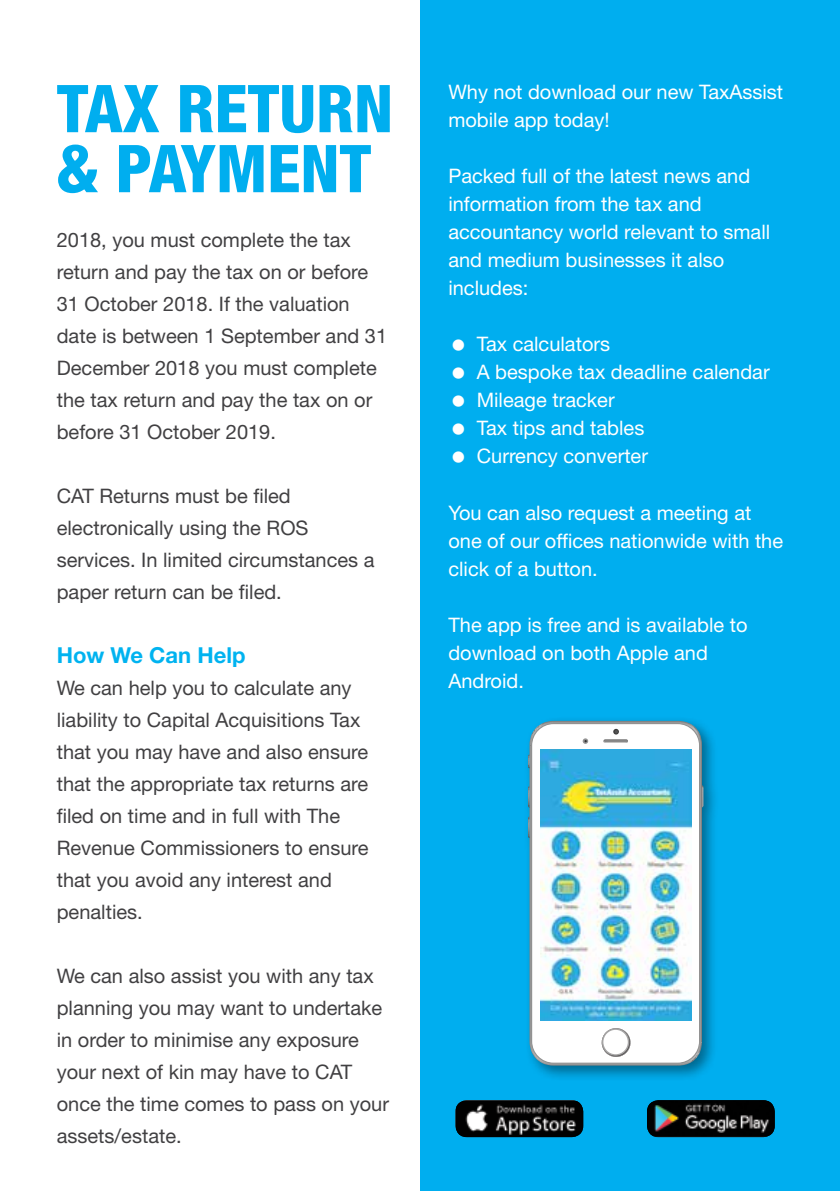
<style>
.page{position:relative;width:840px;height:1191px;background:#fff}
.page>*{position:absolute;margin:0;border:0;box-sizing:border-box;transform-origin:0 0}
.t1{font:800 condensed 66px/60px "Helvetica Neue LT Std";color:#00aeef}
.t2{font:700 22px "Helvetica Neue LT Std";color:#00b3f0}
.t3{font:20px/32px "Helvetica Neue LT Std";color:#414042}
.t4{font:20px/28px "Helvetica Neue LT Std";color:#fff}
</style>
<div class="page">
<div style="left:420px;top:0;width:419px;height:1191px;background:#00aeef"></div>
<img style="left:455px;top:1100px;width:128px;height:37px">
<img style="left:647px;top:1100px;width:127px;height:37px">
<div style="left:522px;top:716px;width:197px;height:366px;background:#000;opacity:.4"></div>
<svg style="left:529px;top:721px;width:172px;height:344px;background:#74949f"></svg>
<svg style="left:530px;top:723px;width:169px;height:340px;background:#eef2f4"></svg>
<svg style="left:599px;top:1026px;width:32px;height:32px"></svg>
<svg style="left:601px;top:1028px;width:28px;height:27px"></svg>
<div style="left:603px;top:1029px;width:24px;height:25px;background:#fff;border-radius:50%"></div>
<svg style="left:582px;top:738px;width:6px;height:6px"></svg>
<svg style="left:603px;top:729px;width:24px;height:14px"></svg>
<svg style="left:527px;top:754px;width:2px;height:14px"></svg>
<svg style="left:527px;top:786px;width:2px;height:21px"></svg>
<svg style="left:527px;top:816px;width:2px;height:22px"></svg>
<svg style="left:701px;top:785px;width:2px;height:22px"></svg>
<svg style="left:535px;top:754px;width:159px;height:268px;background:#e6f5fb"></svg>
<img style="left:539px;top:750px;width:152px;height:270px">
<h1 class="t1" style="left:57px;top:78px;width:338px">TAX RETURN &amp; PAYMENT</h1>
<p class="t3" style="left:57px;top:223px;width:332px">2018, you must complete the tax return and pay the tax on or before<br>31 October 2018. If the valuation date is between 1 September and 31<br>December 2018 you must complete the tax return and pay the tax on or before 31 October 2019.</p>
<p class="t3" style="left:57px;top:479px;width:319px">CAT Returns must be filed electronically using the ROS services. In limited circumstances a paper return can be filed.</p>
<p class="t2" style="left:57px;top:641px;width:190px">How We Can Help</p>
<p class="t3" style="left:57px;top:671px;width:313px">We can help you to calculate any liability to Capital Acquisitions Tax that you may have and also ensure that the appropriate tax returns are filed on time and in full with The<br>Revenue Commissioners to ensure that you avoid any interest and penalties.</p>
<p class="t3" style="left:57px;top:959px;width:333px">We can also assist you with any tax planning you may want to undertake in order to minimise any exposure your next of kin may have to CAT once the time comes to pass on your assets/estate.</p>
<p class="t4" style="left:448px;top:78px;width:336px">Why not download our new TaxAssist mobile app today!</p>
<p class="t4" style="left:448px;top:162px;width:323px">Packed full of the latest news and information from the tax and accountancy world relevant to small and medium businesses it also includes:</p>
<p class="t4" style="left:476px;top:330px;width:294px">Tax calculators<br>A bespoke tax deadline calendar<br>Mileage tracker<br>Tax tips and tables<br>Currency converter</p>
<p class="t4" style="left:448px;top:498px;width:336px">You can also request a meeting at one of our offices nationwide with the click of a button.</p>
<p class="t4" style="left:448px;top:610px;width:300px">The app is free and is available to download on both Apple and<br>Android.</p>
</div>
